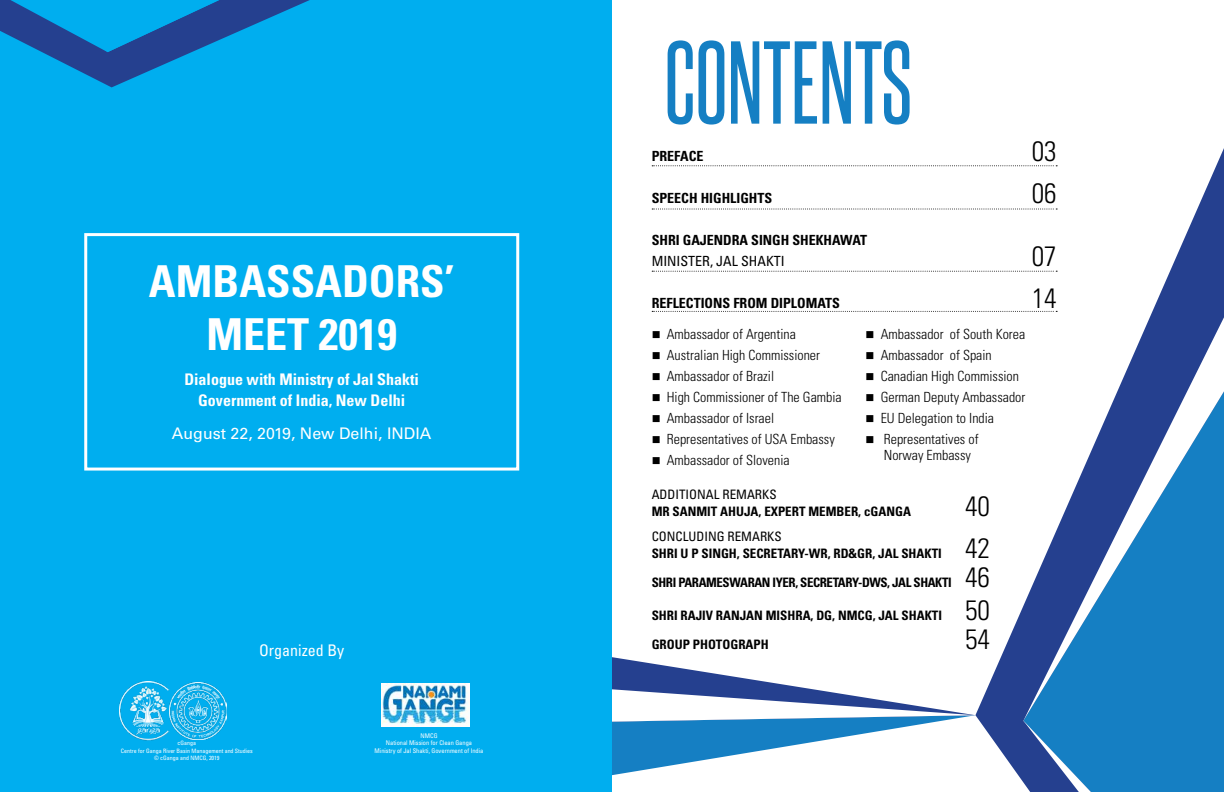
<style>
.page{position:relative;width:1224px;height:792px;background:#fff}
.page>*{position:absolute;margin:0;border:0;box-sizing:border-box;transform-origin:0 0}
.t1{font:100px "Steelfish Rg";color:#157fc3}
.t2{font:700 condensed 44px "Univers LT Std";color:#fff}
.t3{font:300 condensed 28px "Univers LT Std";color:#000}
.t4{font:700 condensed 16px/21px "Univers LT Std";color:#fff;text-align:center}
.t5{font:16px "Univers LT Std";color:#fff}
.t6{font:condensed 16px "Univers LT Std";color:#fff}
.t7{font:300 condensed 14px/16px "Univers LT Std";color:#000}
.t8{font:700 condensed 14px "Univers LT Std";color:#000}
.t9{font:condensed 14px "Univers LT Std";color:#000}
.t10{font:700 condensed 13px/17px "Univers LT Std";color:#000}
.t11{font:700 condensed 13px "Univers LT Std";letter-spacing:-.03em;color:#000}
.t12{font:condensed 13px "Univers LT Std";color:#000}
.t13{font:condensed 6.4px/7.7px "Univers LT Std";color:#fff;text-align:center}
.t14{font:condensed 6px/7.2px "Univers LT Std";color:#fff;text-align:center}
.s1{font-weight:400}
.s2{font-weight:300;font-size:28px}
</style>
<div class="page">
<div style="left:0;top:0;width:612px;height:792px;background:#00aeef"></div>
<svg style="left:0;top:0;width:310px;height:87px"></svg>
<svg style="left:975px;top:148px;width:249px;height:644px"></svg>
<svg style="left:1023px;top:317px;width:201px;height:404px"></svg>
<svg style="left:612px;top:657px;width:363px;height:118px"></svg>
<svg style="left:652px;top:165px;width:405px;height:1px"></svg>
<svg style="left:652px;top:209px;width:405px;height:1px"></svg>
<svg style="left:652px;top:271px;width:405px;height:1px"></svg>
<svg style="left:652px;top:311px;width:405px;height:1px"></svg>
<svg style="left:1023px;top:720px;width:68px;height:72px;background:#3171b3"></svg>
<div style="left:84px;top:233px;width:435px;height:238px;border:3px solid #fff"></div>
<img style="left:381px;top:684px;width:88px;height:42px">
<img style="left:120px;top:682px;width:106px;height:58px">
<h2 class="t2" style="left:149px;top:254px;width:55px">AMBASSADORS</h2>
<h2 class="t2" style="left:445px;top:254px;width:11px">’</h2>
<h2 class="t2" style="left:206px;top:307px;width:192px">MEET 2019</h2>
<p class="t4" style="left:184px;top:369px;width:236px">DIALOGUE WITH MINISTRY OF JAL SHAKTI<br>GOVERNMENT OF INDIA, NEW DELHI</p>
<p class="t5" style="left:172px;top:423px;width:261px">August 22, 2019, New Delhi, INDIA</p>
<p class="t6" style="left:259px;top:641px;width:87px">O rganized By</p>
<p class="t14" style="left:121px;top:740px;width:133px">cGanga<br>Centre for Ganga River Basin Management and Studies © cGanga and NMCG, 2019</p>
<p class="t13" style="left:375px;top:731px;width:110px">NMCG<br>National Mission for Clean Ganga<br>Ministry of Jal Shakti, Government of India</p>
<h1 class="t1" style="left:665px;top:12px;width:249px">CONTENTS</h1>
<p class="t8" style="left:652px;top:147px;width:49px">PREFACE</p>
<h3 class="t3" style="left:1032px;top:134px;width:26px">03</h3>
<p class="t8" style="left:652px;top:189px;width:112px">SPEECH HIGHLIGHTS</p>
<h3 class="t3" style="left:1032px;top:176px;width:26px">06</h3>
<p class="t8" style="left:652px;top:231px;width:49px">SHRI GAJENDRA</p>
<p class="t8" style="left:751px;top:231px;width:110px">SING H SHEKHAWAT</p>
<p class="t9" style="left:652px;top:252px;width:19px">Minis</p>
<p class="t9" style="left:688px;top:252px;width:95px">ter, Jal Shakti</p>
<h3 class="t3" style="left:1032px;top:239px;width:26px">07</h3>
<p class="t8" style="left:652px;top:294px;width:51px">REFLECTIONS</p>
<p class="t8" style="left:733px;top:294px;width:16px">FROM</p>
<p class="t8" style="left:771px;top:294px;width:35px">DIPLOMATS</p>
<h3 class="t3" style="left:1032px;top:281px;width:26px">14</h3>
<p class="t7" style="left:652px;top:326px;width:146px">■ Ambassador of Argentina</p>
<p class="t7" style="left:652px;top:347px;width:170px">■ Australian High Commissioner</p>
<p class="t7" style="left:652px;top:368px;width:124px">■ Ambassador of Brazil</p>
<p class="t7" style="left:652px;top:389px;width:192px">■ High Commissioner of The Gambia</p>
<p class="t7" style="left:652px;top:410px;width:124px">■ Ambassador of Israel</p>
<p class="t7" style="left:652px;top:431px;width:185px">■ Representatives of USA Embassy</p>
<p class="t7" style="left:652px;top:452px;width:140px">■ Ambassador of Slovenia</p>
<p class="t7" style="left:866px;top:326px;width:161px">■ Ambassador of South Korea</p>
<p class="t7" style="left:866px;top:347px;width:128px">■ Ambassador of Spain</p>
<p class="t7" style="left:866px;top:368px;width:155px">■ Canadian High Commission</p>
<p class="t7" style="left:866px;top:389px;width:161px">■ German Deputy Ambassador</p>
<p class="t7" style="left:866px;top:410px;width:130px">■ EU Delegation to India</p>
<p class="t7" style="left:884px;top:431px;width:96px;text-indent:-18px">■ Representatives of<br>Norway Embassy</p>
<p class="t12" style="left:652px;top:486px;width:125px">Additi onal Remarks</p>
<p class="t10" style="left:652px;top:503px;width:37px">MR SANMIT</p>
<p class="t10" style="left:720px;top:503px;width:66px">AHUJA, EXPERT</p>
<p class="t10" style="left:808px;top:503px;width:20px">MEMBER</p>
<p class="t10" style="left:858px;top:503px;width:30px">, CGANGA</p>
<h3 class="t3" style="left:965px;top:489px;width:26px">40</h3>
<p class="t12" style="left:652px;top:528px;width:60px">Concluding</p>
<p class="t10" style="left:652px;top:528px;width:340px;text-indent:76px"><span class="s1">Remarks<br></span>SHRI U P SING H, SECRETARY-WR, RD&amp;GR, JAL SHAKTI <span class="s2">42</span></p>
<p class="t10" style="left:652px;top:574px;width:42px">SHRI PARAMES</p>
<p class="t10" style="left:729px;top:574px;width:20px">WARAN</p>
<p class="t11" style="left:773px;top:575px;width:219px">IYER, SECRETARY-DWS, JAL SHAKTI <span class="s2">46</span></p>
<p class="t10" style="left:652px;top:607px;width:340px">SHRI RAJIV RANJAN MISHRA, DG, NMCG, JAL SHAKTI <span class="s2">50</span></p>
<p class="t10" style="left:652px;top:636px;width:65px">GROUP PHOTOGRAP</p>
<p class="t10" style="left:761px;top:636px;width:9px">H</p>
<h3 class="t3" style="left:965px;top:622px;width:26px">54</h3>
</div>
